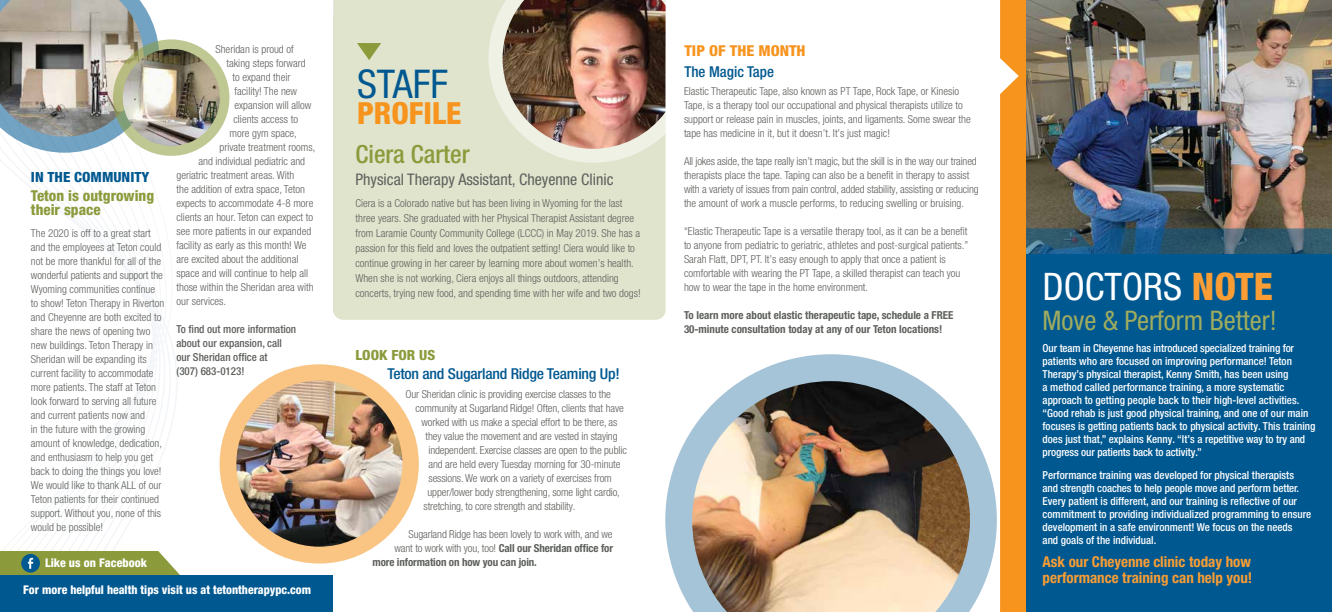
<style>
.page{position:relative;width:1332px;height:612px;background:#fff}
.page>*{position:absolute;margin:0;border:0;box-sizing:border-box;transform-origin:0 0}
.t1{font:condensed 39.6px "Helvetica Neue LT Pro";color:#005890}
.t2{font:condensed 38px "Helvetica Neue LT Pro";color:#fff}
.t3{font:800 condensed 30.5px "Helvetica Neue LT Pro";color:#f7941e}
.t4{font:condensed 27px "Helvetica Neue LT Pro";color:#9fac5f}
.t5{font:500 condensed 25px "Helvetica Neue LT Pro";color:#8b9b3c}
.t6{font:condensed 16px "Helvetica Neue LT Pro";color:#5d605b}
.t7{font:700 condensed 15px/16px "Helvetica Neue LT Pro";color:#f99d34}
.t8{font:500 condensed 15px "Helvetica Neue LT Pro";letter-spacing:-.015em;color:#005890;scale:1.05 1}
.t9{font:800 condensed 15px/14px "Helvetica Neue LT Pro";color:#8b9b3c}
.t10{font:800 condensed 15px "Helvetica Neue LT Pro";color:#f7941e;scale:1.05 1}
.t11{font:500 condensed 15px "Helvetica Neue LT Pro";letter-spacing:-.015em;color:#005890}
.t12{font:800 condensed 14px "Helvetica Neue LT Pro";color:#005890;scale:1.05 1}
.t13{font:800 condensed 14px "Helvetica Neue LT Pro";color:#8b9b3c;scale:1.05 1}
.t14{font:800 condensed 12px "Helvetica Neue LT Pro";color:#fff}
.t15{font:300 condensed 11px/14px "Helvetica Neue LT Pro";color:#5d605b}
.t16{font:500 condensed 11px/13px "Helvetica Neue LT Pro";color:#fff}
.t17{font:700 condensed 11px/14px "Helvetica Neue LT Pro";color:#5d605b}
.t18{font:500 condensed 11px/14px "Helvetica Neue LT Pro";color:#5d605b}
.s1{font-weight:300}
.s2{font-weight:800;color:#f99d34}
</style>
<div class="page">
<div style="left:220px;top:364px;width:199px;height:200px;background:#fac483;border-radius:50%"></div>
<img style="left:236px;top:381px;width:166px;height:166px;border-radius:83px">
<div style="left:333px;top:0;width:333px;height:320px;background:#e0e4cd"></div>
<svg style="left:0;top:153px;width:172px;height:175px"></svg>
<svg style="left:333px;top:0;width:1px;height:14px"></svg>
<img style="left:1000px;top:0;width:332px;height:612px">
<div style="left:0;top:576px;width:333px;height:36px;background:#005890"></div>
<svg style="left:0;top:551px;width:185px;height:25px;background:#889d55"></svg>
<svg style="left:357px;top:43px;width:24px;height:17px"></svg>
<svg style="left:489px;top:0;width:177px;height:163px;background:#e6e9d7"></svg>
<img style="left:503px;top:0;width:163px;height:149px">
<svg style="left:665px;top:354px;width:332px;height:256px"></svg>
<img style="left:692px;top:381px;width:278px;height:231px">
<svg style="left:0;top:6px;width:158px;height:147px"></svg>
<img style="left:0;top:0;width:144px;height:137px">
<svg style="left:113px;top:39px;width:116px;height:117px;background:#b5bf8c"></svg>
<img style="left:123px;top:49px;width:97px;height:97px;border-radius:49px">
<p class="t12" style="left:31px;top:168px;width:114px">IN THE COMMUNITY</p>
<h3 class="t9" style="left:31px;top:188px;width:125px">Teton is outgrowing their space</h3>
<p class="t15" style="left:31px;top:226px;width:135px">The 2020 is off to a great start and the employees at Teton could not be more thankful for all of the wonderful patients and support the<br>Wyoming communities continue to show! Teton Therapy in Riverton and Cheyenne are both excited to share the news of opening two new buildings. Teton Therapy in<br>Sheridan will be expanding its current facility to accommodate more patients. The staff at Teton look forward to serving all future and current patients now and<br>in the future with the growing amount of knowledge, dedication, and enthusiasm to help you get back to doing the things you love!<br>We would like to thank ALL of our<br>Teton patients for their continued support. Without you, none of this would be possible!</p>
<p class="t15" style="left:216px;top:42px;width:80px">Sheridan is proud of</p>
<p class="t15" style="left:226px;top:56px;width:81px">taking steps forward</p>
<p class="t15" style="left:232px;top:70px;width:60px">to expand their</p>
<p class="t15" style="left:234px;top:84px;width:64px">facility! The new</p>
<p class="t15" style="left:234px;top:98px;width:78px">expansion will allow</p>
<p class="t15" style="left:233px;top:112px;width:66px">clients access to</p>
<p class="t15" style="left:229px;top:126px;width:69px">more gym space,</p>
<p class="t15" style="left:219px;top:140px;width:97px">private treatment rooms,</p>
<p class="t15" style="left:198px;top:154px;width:108px">and individual pediatric and</p>
<p class="t15" style="left:176px;top:168px;width:119px">geriatric treatment areas. With</p>
<p class="t15" style="left:176px;top:182px;width:130px">the addition of extra space, Teton</p>
<p class="t15" style="left:176px;top:196px;width:138px">expects to accommodate 4-8 more</p>
<p class="t15" style="left:176px;top:210px;width:138px">clients an hour. Teton can expect to</p>
<p class="t15" style="left:176px;top:224px;width:136px">see more patients in our expanded</p>
<p class="t15" style="left:176px;top:238px;width:132px">facility as early as this month! We</p>
<p class="t15" style="left:176px;top:252px;width:123px">are excited about the additional</p>
<p class="t15" style="left:176px;top:266px;width:133px">space and will continue to help all</p>
<p class="t15" style="left:176px;top:280px;width:139px">those within the Sheridan area with</p>
<p class="t15" style="left:176px;top:294px;width:51px">our services.</p>
<p class="t18" style="left:176px;top:322px;width:121px">To find out more information about our expansion, call our Sheridan office at<br>(307) 683-0123!</p>
<p class="t14" style="left:45px;top:555px;width:103px">Like us on Facebook</p>
<p class="t14" style="left:23px;top:582px;width:289px">For more helpful health tips visit us at tetontherapypc.com</p>
<h1 class="t1" style="left:357px;top:61px;width:93px">STAFF</h1>
<h3 class="t3" style="left:357px;top:95px;width:106px">PROFILE</h3>
<h3 class="t5" style="left:356px;top:139px;width:116px">Ciera Carter</h3>
<h3 class="t6" style="left:356px;top:170px;width:260px">Physical Therapy Assistant, Cheyenne Clinic</h3>
<p class="t15" style="left:356px;top:195px;width:287px;line-height:15px">Ciera is a Colorado native but has been living in Wyoming for the last three years. She graduated with her Physical Therapist Assistant degree from Laramie County Community College (LCCC) in May 2019. She has a passion for this field and loves the outpatient setting! Ciera would like to continue growing in her career by learning more about women’s health.<br>When she is not working, Ciera enjoys all things outdoors, attending concerts, trying new food, and spending time with her wife and two dogs!</p>
<p class="t13" style="left:356px;top:346px;width:77px">LOOK FOR US</p>
<h3 class="t8" style="left:388px;top:365px;width:223px">Teton and Sugarland Ridge Teaming Up!</h3>
<p class="t15" style="left:406px;top:387px;width:207px">Our Sheridan clinic is providing exercise classes to the</p>
<p class="t15" style="left:416px;top:401px;width:210px">community at Sugarland Ridge! Often, clients that have</p>
<p class="t15" style="left:422px;top:415px;width:198px">worked with us make a special effort to be there, as</p>
<p class="t15" style="left:426px;top:429px;width:194px">they value the movement and are vested in staying</p>
<p class="t15" style="left:429px;top:443px;width:200px">independent. Exercise classes are open to the public</p>
<p class="t15" style="left:429px;top:457px;width:193px">and are held every Tuesday morning for 30-minute</p>
<p class="t15" style="left:429px;top:471px;width:185px">sessions. We work on a variety of exercises from</p>
<p class="t15" style="left:428px;top:485px;width:194px">upper/lower body strengthening, some light cardio,</p>
<p class="t15" style="left:424px;top:499px;width:153px">stretching, to core strength and stability.</p>
<p class="t15" style="left:409px;top:527px;width:206px">Sugarland Ridge has been lovely to work with, and we</p>
<p class="t17" style="left:395px;top:541px;width:220px"><span class="s1">want to work with you, too!</span> Call our Sheridan office for</p>
<p class="t17" style="left:373px;top:555px;width:166px">more information on how you can join.</p>
<h3 class="t10" style="left:684px;top:41px;width:117px">TIP OF THE MONTH</h3>
<h3 class="t11" style="left:684px;top:62px;width:91px">The Magic Tape</h3>
<p class="t15" style="left:684px;top:84px;width:288px">Elastic Therapeutic Tape, also known as PT Tape, Rock Tape, or Kinesio Tape, is a therapy tool our occupational and physical therapists utilize to support or release pain in muscles, joints, and ligaments. Some swear the tape has medicine in it, but it doesn’t. It’s just magic!</p>
<p class="t15" style="left:684px;top:154px;width:296px">All jokes aside, the tape really isn’t magic, but the skill is in the way our trained therapists place the tape. Taping can also be a benefit in therapy to assist with a variety of issues from pain control, added stability, assisting or reducing the amount of work a muscle performs, to reducing swelling or bruising.</p>
<p class="t15" style="left:684px;top:224px;width:286px">“Elastic Therapeutic Tape is a versatile therapy tool, as it can be a benefit to anyone from pediatric to geriatric, athletes and post-surgical patients.” Sarah Flatt, DPT, PT. It’s easy enough to apply that once a patient is comfortable with wearing the PT Tape, a skilled therapist can teach you how to wear the tape in the home environment.</p>
<p class="t17" style="left:684px;top:308px;width:271px">To learn more about elastic therapeutic tape, schedule a FREE<br>30-minute consultation today at any of our Teton locations!</p>
<h2 class="t2" style="left:1043px;top:265px;width:232px">DOCTORS <span class="s2">NOTE</span></h2>
<h3 class="t4" style="left:1043px;top:305px;width:236px">Move &amp; Perform Better!</h3>
<p class="t16" style="left:1043px;top:342px;width:274px">Our team in Cheyenne has introduced specialized training for patients who are focused on improving performance! Teton Therapy’s physical therapist, Kenny Smith, has been using<br>a method called performance training, a more systematic approach to getting people back to their high-level activities. “Good rehab is just good physical training, and one of our main focuses is getting patients back to physical activity. This training does just that,” explains Kenny. “It’s a repetitive way to try and progress our patients back to activity.”</p>
<p class="t16" style="left:1043px;top:469px;width:270px">Performance training was developed for physical therapists and strength coaches to help people move and perform better.<br>Every patient is different, and our training is reflective of our commitment to providing individualized programming to ensure development in a safe environment! We focus on the needs<br>and goals of the individual.</p>
<h3 class="t7" style="left:1043px;top:554px;width:211px">Ask our Cheyenne clinic today how performance training can help you!</h3>
</div>
